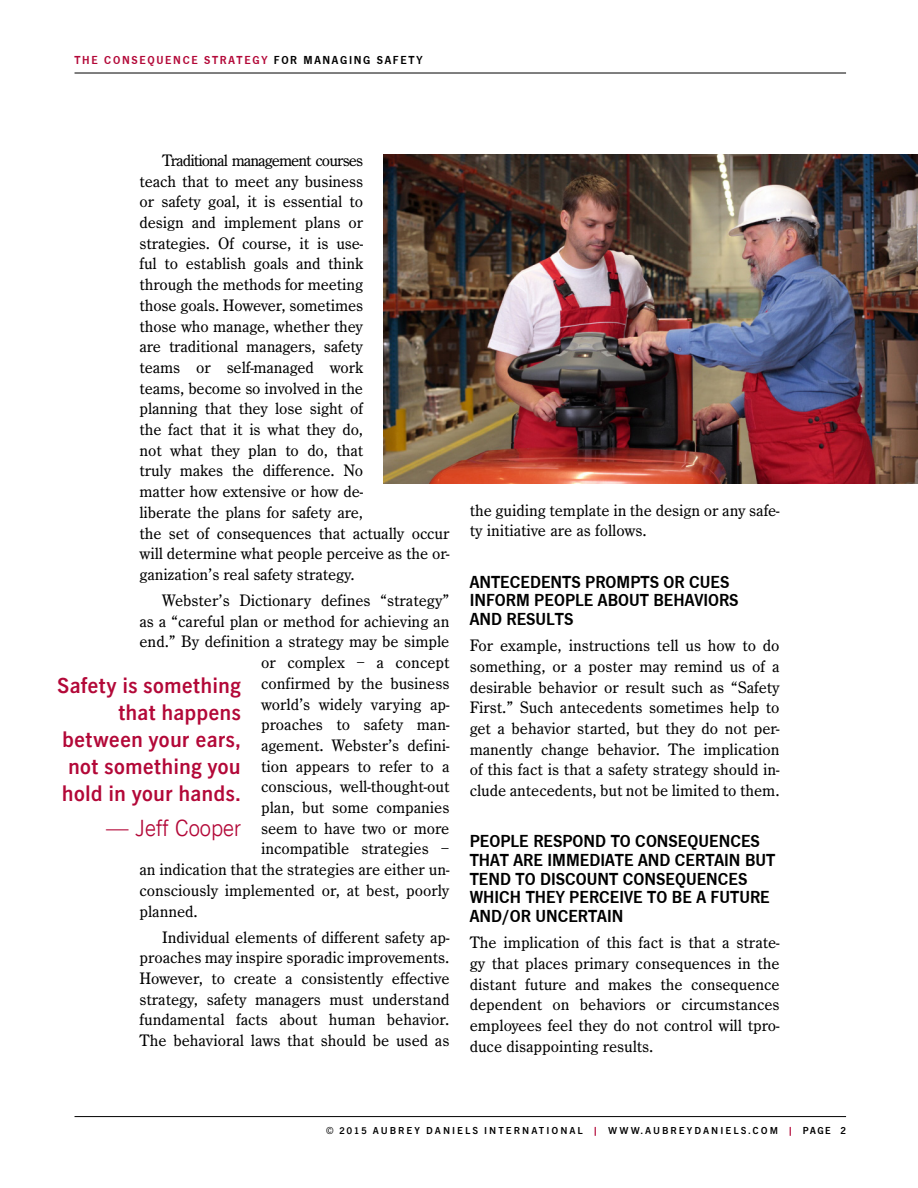
<style>
.page{position:relative;width:918px;height:1188px;background:#fff}
.page>*{position:absolute;margin:0;border:0;box-sizing:border-box;transform-origin:0 0}
.t1{font:500 22.5px/27px "News Gothic Text EF Pro";color:#b30838;text-align:right}
.t2{font:22.5px "News Gothic Lt BT";color:#b30838}
.t3{font:18px/18.8px "News Got Dem";color:#000}
.t4{font:17.25px/20.7px "Century Old Sty EF";letter-spacing:-.005em;color:#000;text-align:justify}
.t5{font:12px "News Got Dem";letter-spacing:.14em;color:#b30838}
.t6{font:500 10.5px "News Gothic Text EF Pro";letter-spacing:.19em;color:#000}
.s1{color:#000}
.s2{font-family:"News Got Dem";font-weight:400;color:#b30838}
.s3{font-family:"News Got Dem";font-weight:400}
</style>
<div class="page">
<hr style="left:75px;top:73px;width:771px;height:1px;background:#000">
<hr style="left:75px;top:1116px;width:771px;height:1px;background:#000">
<img style="left:383px;top:154px;width:534px;height:330px">
<p class="t5" style="left:75px;top:53px;width:349px">THE CONSEQUENCE STRATEGY <span class="s1">FOR MANAGING SAFETY</span></p>
<p class="t4" style="left:140px;top:150px;width:311px;text-align:left;text-indent:23px">Traditional management courses<br>teach that to meet any business<br>or safety goal, it is essential to<br>design and implement plans or<br>strategies. Of course, it is use-<br>ful to establish goals and think<br>through the methods for meeting<br>those goals. However, sometimes<br>those who manage, whether they<br>are traditional managers, safety<br>teams or self-managed work<br>teams, become so involved in the<br>planning that they lose sight of<br>the fact that it is what they do,<br>not what they plan to do, that<br>truly makes the difference. No<br>matter how extensive or how de-<br>liberate the plans for safety are,<br>the set of consequences that actually occur will determine what people perceive as the or&shy;ganization’s real safety strategy.</p>
<p class="t4" style="left:162px;top:590px;width:289px">Webster’s Dictionary defines “strategy”</p>
<p class="t4" style="left:140px;top:611px;width:311px">as a “careful plan or method for achieving an</p>
<p class="t4" style="left:140px;top:632px;width:311px">end.” By definition a strategy may be simple</p>
<p class="t4" style="left:261px;top:652px;width:190px">or complex – a concept</p>
<p class="t4" style="left:261px;top:673px;width:190px">confirmed by the business</p>
<p class="t4" style="left:261px;top:694px;width:190px">world’s widely varying ap-</p>
<p class="t4" style="left:261px;top:714px;width:190px">proaches to safety man-</p>
<p class="t4" style="left:261px;top:735px;width:190px">agement. Webster’s defini-</p>
<p class="t4" style="left:261px;top:756px;width:190px">tion appears to refer to a</p>
<p class="t4" style="left:261px;top:777px;width:190px">conscious, well-thought-out</p>
<p class="t4" style="left:261px;top:797px;width:190px">plan, but some companies</p>
<p class="t4" style="left:261px;top:818px;width:190px">seem to have two or more</p>
<p class="t4" style="left:261px;top:839px;width:190px">incompatible strategies –</p>
<p class="t4" style="left:140px;top:859px;width:311px">an indication that the strategies are either un-</p>
<p class="t4" style="left:140px;top:880px;width:311px">consciously implemented or, at best, poorly</p>
<p class="t4" style="left:140px;top:901px;width:60px">planned.</p>
<p class="t4" style="left:140px;top:927px;width:311px;text-indent:23px">Individual elements of different safety ap&shy;proaches may inspire sporadic improvements.<br>However, to create a consistently effective strategy, safety managers must understand fundamental facts about human behavior.<br>The behavioral laws that should be used as</p>
<h1 class="t1" style="left:57px;top:672px;width:185px">Safety is something that happens between your ears, not something you hold in your hands.</h1>
<h1 class="t2" style="left:106px;top:813px;width:136px">— Jeff Cooper</h1>
<p class="t4" style="left:470px;top:500px;width:311px">the guiding template in the design or any safe&shy;ty initiative are as follows.</p>
<p class="t3" style="left:470px;top:572px;width:270px">ANTECEDENTS PROMPTS OR CUES<br>INFORM PEOPLE ABOUT BEHAVIORS<br>AND RESULTS</p>
<p class="t4" style="left:470px;top:635px;width:311px">For example, instructions tell us how to do something, or a poster may remind us of a desirable behavior or result such as “Safety First.” Such antecedents sometimes help to get a behavior started, but they do not per&shy;manently change behavior. The implication of this fact is that a safety strategy should in&shy;clude antecedents, but not be limited to them.</p>
<p class="t3" style="left:470px;top:832px;width:307px">PEOPLE RESPOND TO CONSEQUENCES<br>THAT ARE IMMEDIATE AND CERTAIN BUT<br>TEND TO DISCOUNT CONSEQUENCES<br>WHICH THEY PERCEIVE TO BE A FUTURE<br>AND/OR UNCERTAIN</p>
<p class="t4" style="left:470px;top:933px;width:311px">The implication of this fact is that a strate&shy;gy that places primary consequences in the distant future and makes the consequence dependent on behaviors or circumstances employees feel they do not control will tpro&shy;duce disappointing results.</p>
<p class="t6" style="left:327px;top:1124px;width:521px">© 2015 AUBREY DANIELS INTERNATIONAL <span class="s2">|</span> WWW.AUBREYDANIELS.COM <span class="s2">|</span> <span class="s3">PAGE 2</span></p>
</div>
